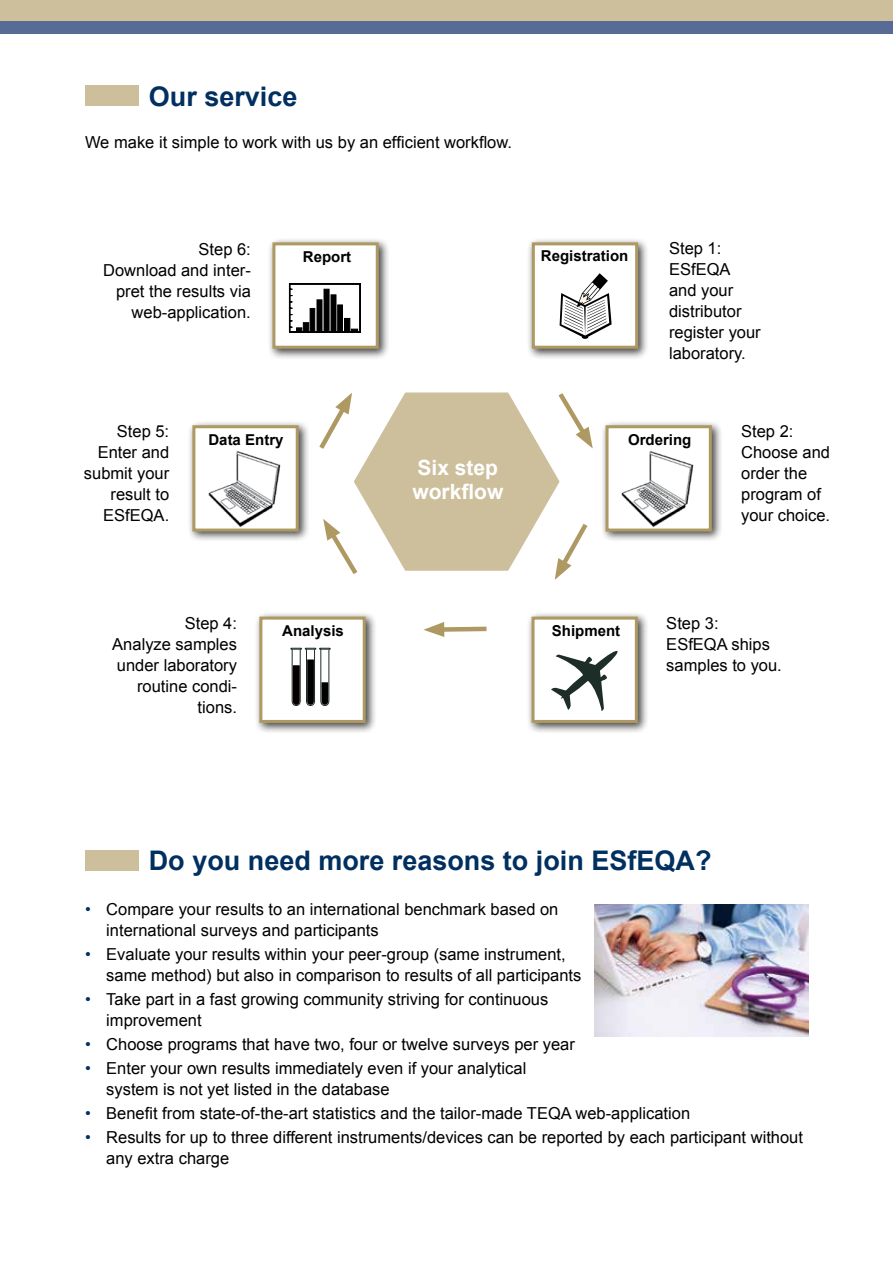
<style>
.page{position:relative;width:893px;height:1263px;background:#fff}
.page>*{position:absolute;margin:0;border:0;box-sizing:border-box;transform-origin:0 0}
.t1{font:700 27px "Arial";color:#002f60}
.t2{font:700 21px/24px "Arial";color:#fff}
.t3{font:16.5px/21px "Arial";color:#000}
.t4{font:700 15px "Arial";color:#000}
.s1{color:#002f60}
</style>
<div class="page">
<div style="left:600px;top:420px;width:123px;height:123px;background:#000;opacity:.75"></div>
<div style="left:605px;top:425px;width:107px;height:106px;background:#fff;border:3px solid #ae9962"></div>
<div style="left:527px;top:237px;width:122px;height:123px;background:#000;opacity:.75"></div>
<div style="left:532px;top:242px;width:106px;height:107px;background:#fff;border:3px solid #ae9962"></div>
<div style="left:526px;top:611px;width:123px;height:123px;background:#000;opacity:.75"></div>
<div style="left:531px;top:617px;width:107px;height:106px;background:#fff;border:3px solid #ae9962"></div>
<div style="left:267px;top:237px;width:123px;height:123px;background:#000;opacity:.75"></div>
<div style="left:272px;top:242px;width:107px;height:107px;background:#fff;border:3px solid #ae9962"></div>
<div style="left:254px;top:611px;width:123px;height:123px;background:#000;opacity:.75"></div>
<div style="left:259px;top:617px;width:107px;height:106px;background:#fff;border:3px solid #ae9962"></div>
<div style="left:187px;top:420px;width:123px;height:123px;background:#000;opacity:.75"></div>
<div style="left:192px;top:425px;width:107px;height:106px;background:#fff;border:3px solid #ae9962"></div>
<div style="left:0;top:0;width:893px;height:21px;background:#cdbf9c"></div>
<div style="left:0;top:21px;width:893px;height:13px;background:#576b95"></div>
<img style="left:595px;top:904px;width:214px;height:132px">
<svg style="left:289px;top:283px;width:72px;height:49px"></svg>
<svg style="left:551px;top:651px;width:67px;height:60px"></svg>
<svg style="left:560px;top:273px;width:52px;height:66px"></svg>
<img style="left:208px;top:451px;width:73px;height:76px">
<div style="left:85px;top:85px;width:53px;height:20px;background:#cdbf9c"></div>
<div style="left:85px;top:850px;width:53px;height:21px;background:#cdbf9c"></div>
<svg style="left:291px;top:648px;width:40px;height:58px"></svg>
<img style="left:621px;top:451px;width:73px;height:76px">
<svg style="left:423px;top:622px;width:64px;height:15px"></svg>
<svg style="left:319px;top:392px;width:274px;height:188px"></svg>
<h1 class="t1" style="left:149px;top:78px;width:150px">Our service</h1>
<p class="t3" style="left:85px;top:131px;width:429px">We make it simple to work with us by an efficient workflow.</p>
<p class="t3" style="left:103px;top:238px;width:149px;text-align:right">Step 6:<br>Download and inter&shy;pret the results via web-application.</p>
<p class="t4" style="left:303px;top:246px;width:50px">Report</p>
<p class="t3" style="left:84px;top:421px;width:87px;text-align:right">Step 5:<br>Enter and submit your result to<br>ESfEQA.</p>
<p class="t4" style="left:208px;top:430px;width:77px">Data Entry</p>
<p class="t2" style="left:412px;top:456px;width:93px">Six step workflow</p>
<p class="t4" style="left:541px;top:246px;width:89px">Registration</p>
<p class="t3" style="left:669px;top:238px;width:93px">Step 1:<br>ESfEQA and your distributor register your laboratory.</p>
<p class="t4" style="left:628px;top:430px;width:65px">Ordering</p>
<p class="t3" style="left:741px;top:421px;width:90px">Step 2:<br>Choose and order the program of your choice.</p>
<p class="t3" style="left:112px;top:612px;width:126px;text-align:right">Step 4:<br>Analyze samples under laboratory routine condi&shy;tions.</p>
<p class="t4" style="left:282px;top:620px;width:63px">Analysis</p>
<p class="t4" style="left:552px;top:620px;width:70px">Shipment</p>
<p class="t3" style="left:666px;top:612px;width:117px">Step 3:<br>ESfEQA ships samples to you.</p>
<h1 class="t1" style="left:149px;top:843px;width:564px">Do you need more reasons to join ESfEQA?</h1>
<p class="t3" style="left:106px;top:899px;width:454px;text-indent:-21px"><span class="s1">•</span> Compare your results to an international benchmark based on international surveys and participants</p>
<p class="t3" style="left:106px;top:944px;width:477px;text-indent:-21px"><span class="s1">•</span> Evaluate your results within your peer-group (same instrument, same method) but also in comparison to results of all participants</p>
<p class="t3" style="left:106px;top:989px;width:444px;text-indent:-21px"><span class="s1">•</span> Take part in a fast growing community striving for continuous improvement</p>
<p class="t3" style="left:85px;top:1034px;width:491px"><span class="s1">•</span> Choose programs that have two, four or twelve surveys per year</p>
<p class="t3" style="left:106px;top:1058px;width:421px;text-indent:-21px"><span class="s1">•</span> Enter your own results immediately even if your analytical system is not yet listed in the database</p>
<p class="t3" style="left:85px;top:1103px;width:607px"><span class="s1">•</span> Benefit from state-of-the-art statistics and the tailor-made TEQA web-application</p>
<p class="t3" style="left:106px;top:1127px;width:698px;text-indent:-21px"><span class="s1">•</span> Results for up to three different instruments/devices can be reported by each participant without any extra charge</p>
</div>
